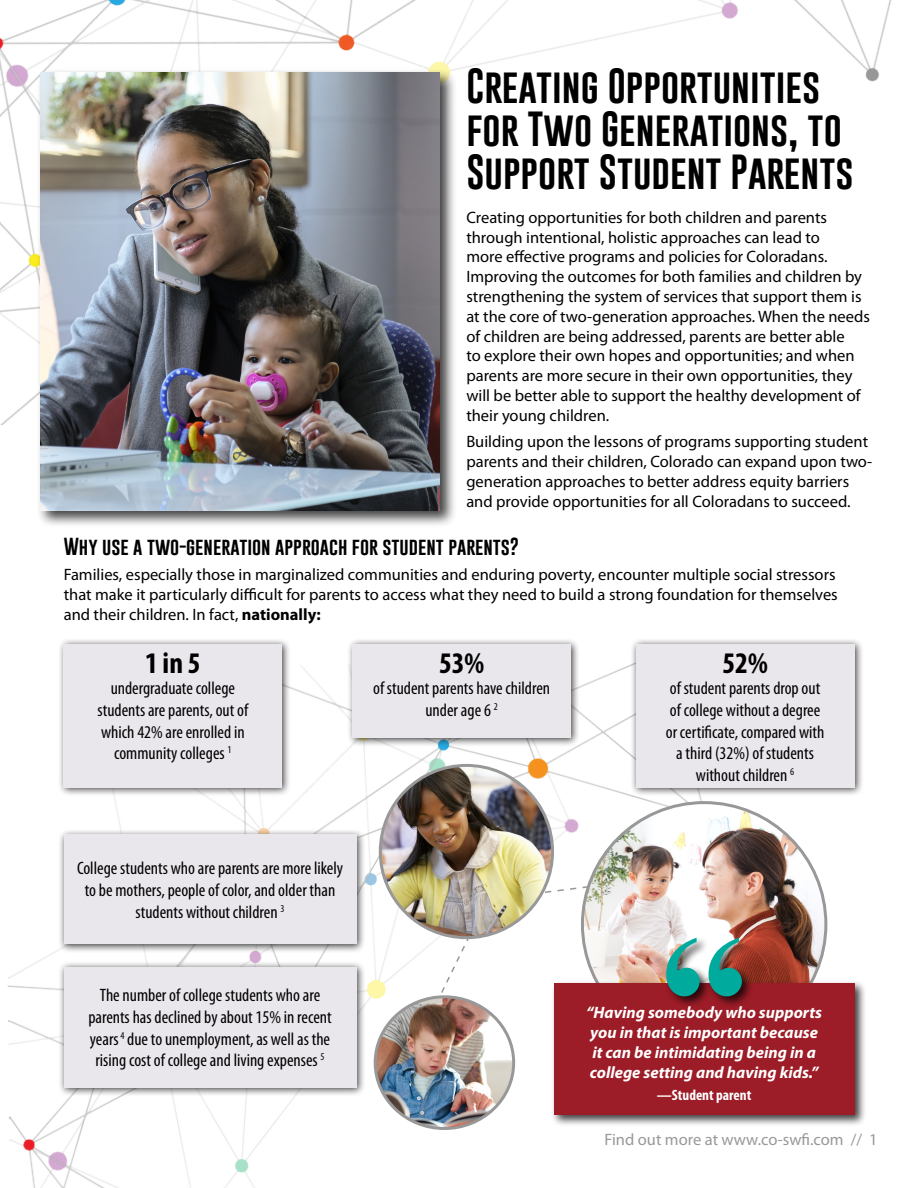
<style>
.page{position:relative;width:918px;height:1188px;background:#fff}
.page>*{position:absolute;margin:0;border:0;box-sizing:border-box;transform-origin:0 0}
.t1{font:700 180px "Times New Roman";color:#00ab9d}
.t2{font:36px/43.2px "Gobold";color:#000}
.t3{font:700 condensed 30px "Myriad Pro";color:#000}
.t4{font:condensed 18px/21.6px "Myriad Pro";color:#000;text-align:center}
.t5{font:18px "Gobold";color:#000}
.t6{font:16.5px/19.8px "Myriad Pro";color:#000}
.t7{font:italic 700 16.5px/19.8px "Myriad Pro";color:#fff}
.t8{font:16.5px "Myriad Pro";color:#989899}
.t9{font:700 condensed 15px "Myriad Pro";color:#fff}
.s1{font-weight:700}
</style>
<div class="page">
<img style="left:7px;top:785px;width:821px;height:403px">
<svg style="left:420px;top:925px;width:62px;height:72px"></svg>
<img style="left:0;top:0;width:891px;height:785px">
<svg style="left:541px;top:882px;width:48px;height:15px"></svg>
<div style="left:36px;top:68px;width:421px;height:460px;background:#000;opacity:.75"></div>
<img style="left:40px;top:72px;width:400px;height:438px">
<img style="left:375px;top:997px;width:139px;height:131px">
<div style="left:374px;top:995px;width:141px;height:135px;border:3px solid #989899;border-radius:50%"></div>
<img style="left:380px;top:765px;width:173px;height:173px;border-radius:86px">
<img style="left:582px;top:803px;width:244px;height:243px;border-radius:122px">
<div style="left:551px;top:980px;width:316px;height:146px;background:#000;opacity:.75"></div>
<div style="left:554px;top:983px;width:300px;height:131px;background:#9c1c27"></div>
<div style="left:664px;top:936px;width:90px;height:73px;background:#000;opacity:.75"></div>
<div style="left:57px;top:638px;width:234px;height:159px;background:#000;opacity:.75"></div>
<div style="left:64px;top:644px;width:218px;height:143px;background:#e9e6ec"></div>
<div style="left:347px;top:638px;width:233px;height:109px;background:#000;opacity:.75"></div>
<div style="left:353px;top:644px;width:218px;height:93px;background:#e9e6ec"></div>
<div style="left:630px;top:638px;width:234px;height:159px;background:#000;opacity:.75"></div>
<div style="left:636px;top:644px;width:218px;height:143px;background:#e9e6ec"></div>
<div style="left:58px;top:961px;width:308px;height:136px;background:#000;opacity:.75"></div>
<div style="left:64px;top:967px;width:292px;height:120px;background:#e9e6ec"></div>
<div style="left:57px;top:828px;width:309px;height:125px;background:#000;opacity:.75"></div>
<div style="left:64px;top:834px;width:292px;height:110px;background:#e9e6ec"></div>
<h2 class="t2" style="left:466px;top:64px;width:389px">Creating Opportunities for Two Generations, to<br>Support Student Parents</h2>
<p class="t6" style="left:466px;top:207px;width:405px">Creating opportunities for both children and parents through intentional, holistic approaches can lead to<br>more effective programs and policies for Coloradans.<br>Improving the outcomes for both families and children by strengthening the system of services that support them is at the core of two-generation approaches. When the needs of children are being addressed, parents are better able<br>to explore their own hopes and opportunities; and when parents are more secure in their own opportunities, they will be better able to support the healthy development of their young children.</p>
<p class="t6" style="left:466px;top:432px;width:407px">Building upon the lessons of programs supporting student parents and their children, Colorado can expand upon two&shy;generation approaches to better address equity barriers and provide opportunities for all Coloradans to succeed.</p>
<p class="t5" style="left:64px;top:535px;width:457px">Why use a two-generation approach for student parents?</p>
<p class="t6" style="left:64px;top:565px;width:776px">Families, especially those in marginalized communities and enduring poverty, encounter multiple social stressors that make it particularly difficult for parents to access what they need to build a strong foundation for themselves and their children. In fact, <span class="s1">nationally:</span></p>
<h3 class="t3" style="left:145px;top:644px;width:57px">1 in 5</h3>
<p class="t4" style="left:98px;top:677px;width:152px">undergraduate college students are parents, out of which 42% are enrolled in community colleges <sup>1</sup></p>
<h3 class="t3" style="left:439px;top:644px;width:47px">53%</h3>
<p class="t4" style="left:373px;top:677px;width:179px">of student parents have children under age 6 <sup>2</sup></p>
<p class="t4" style="left:77px;top:857px;width:268px">College students who are parents are more likely to be mothers, people of color, and older than students without children <sup>3</sup></p>
<p class="t4" style="left:88px;top:984px;width:245px">The number of college students who are parents has declined by about 15% in recent years <sup>4</sup> due to unemployment, as well as the rising cost of college and living expenses <sup>5</sup></p>
<h3 class="t3" style="left:722px;top:644px;width:47px">52%</h3>
<p class="t4" style="left:666px;top:677px;width:160px">of student parents drop out of college without a degree or certificate, compared with a third (32%) of students without children <sup>6</sup></p>
<h1 class="t1" style="left:659px;top:869px;width:91px">“</h1>
<p class="t7" style="left:586px;top:1002px;width:237px">“Having somebody who supports you in that is important because it can be intimidating being in a college setting and having kids.”</p>
<p class="t9" style="left:657px;top:1085px;width:96px">—Student parent</p>
<p class="t8" style="left:604px;top:1129px;width:275px">Find out more at www.co-swfi.com // 1</p>
</div>
